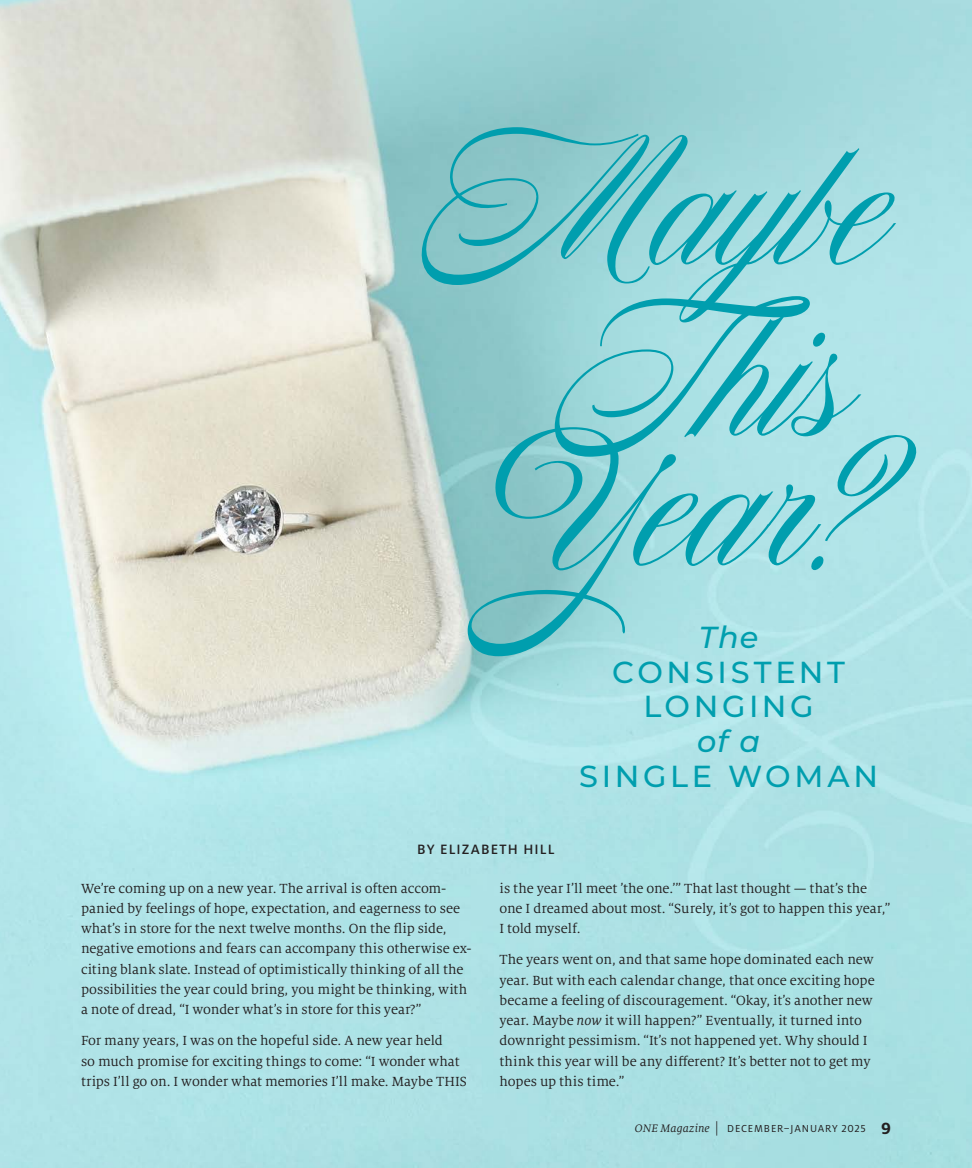
<style>
.page{position:relative;width:972px;height:1168px;background:#fff}
.page>*{position:absolute;margin:0;border:0;box-sizing:border-box;transform-origin:0 0}
.t1{font:500 192.6px/171.3px "Nautica";color:#009eae;text-align:center}
.t2{font:500 30.45px/34.8px "Montserrat";letter-spacing:.12em;color:#009eae;text-align:center}
.t3{font:italic 500 30.45px "Montserrat";color:#009eae}
.t4{font:500 15px "Milo Pro";letter-spacing:.07em;color:#231f20}
.t5{font:14.7px/20.2px "Milo Serif Pro";color:#231f20}
.t6{font:11.25px "Milo Pro";letter-spacing:.07em;color:#231f20}
.s1{font-style:italic}
.s2{font-family:"Milo Serif Pro";font-style:italic;font-size:12px}
.s3{font-size:14.4px}
.s4{font-weight:700;font-size:18px}
</style>
<div class="page">
<img style="left:0;top:0;width:972px;height:1168px">
<h1 class="t1" style="left:423px;top:112px;width:469px">Maybe<br>This</h1>
<h1 class="t1" style="left:473px;top:413px;width:413px">Year?</h1>
<h2 class="t3" style="left:699px;top:616px;width:61px">The</h2>
<h2 class="t2" style="left:612px;top:653px;width:234px">CONSISTENT<br>LONGING</h2>
<h2 class="t3" style="left:697px;top:720px;width:65px">of a</h2>
<h2 class="t2" style="left:579px;top:757px;width:300px">SINGLE WOMAN</h2>
<p class="t4" style="left:417px;top:841px;width:139px">BY ELIZABETH HILL</p>
<p class="t5" style="left:81px;top:878px;width:392px">We’re coming up on a new year. The arrival is often accom&shy;panied by feelings of hope, expectation, and eagerness to see what’s in store for the next twelve months. On the flip side, negative emotions and fears can accompany this otherwise ex&shy;citing blank slate. Instead of optimistically thinking of all the possibilities the year could bring, you might be thinking, with a note of dread, “I wonder what’s in store for this year?”</p>
<p class="t5" style="left:81px;top:1030px;width:387px">For many years, I was on the hopeful side. A new year held<br>so much promise for exciting things to come: “I wonder what trips I’ll go on. I wonder what memories I’ll make. Maybe THIS</p>
<p class="t5" style="left:499px;top:878px;width:392px">is the year I’ll meet ’the one.’” That last thought — that’s the one I dreamed about most. “Surely, it’s got to happen this year,”<br>I told myself.</p>
<p class="t5" style="left:499px;top:949px;width:377px">The years went on, and that same hope dominated each new year. But with each calendar change, that once exciting hope became a feeling of discouragement. “Okay, it’s another new year. Maybe <span class="s1">now</span> it will happen?” Eventually, it turned into downright pessimism. “It’s not happened yet. Why should I think this year will be any different? It’s better not to get my hopes up this time.”</p>
<p class="t6" style="left:635px;top:1122px;width:258px"><span class="s2">ONE Magazine</span> <span class="s3">|</span> DECEMBER–JANUARY 2025 <span class="s4">9</span></p>
</div>
